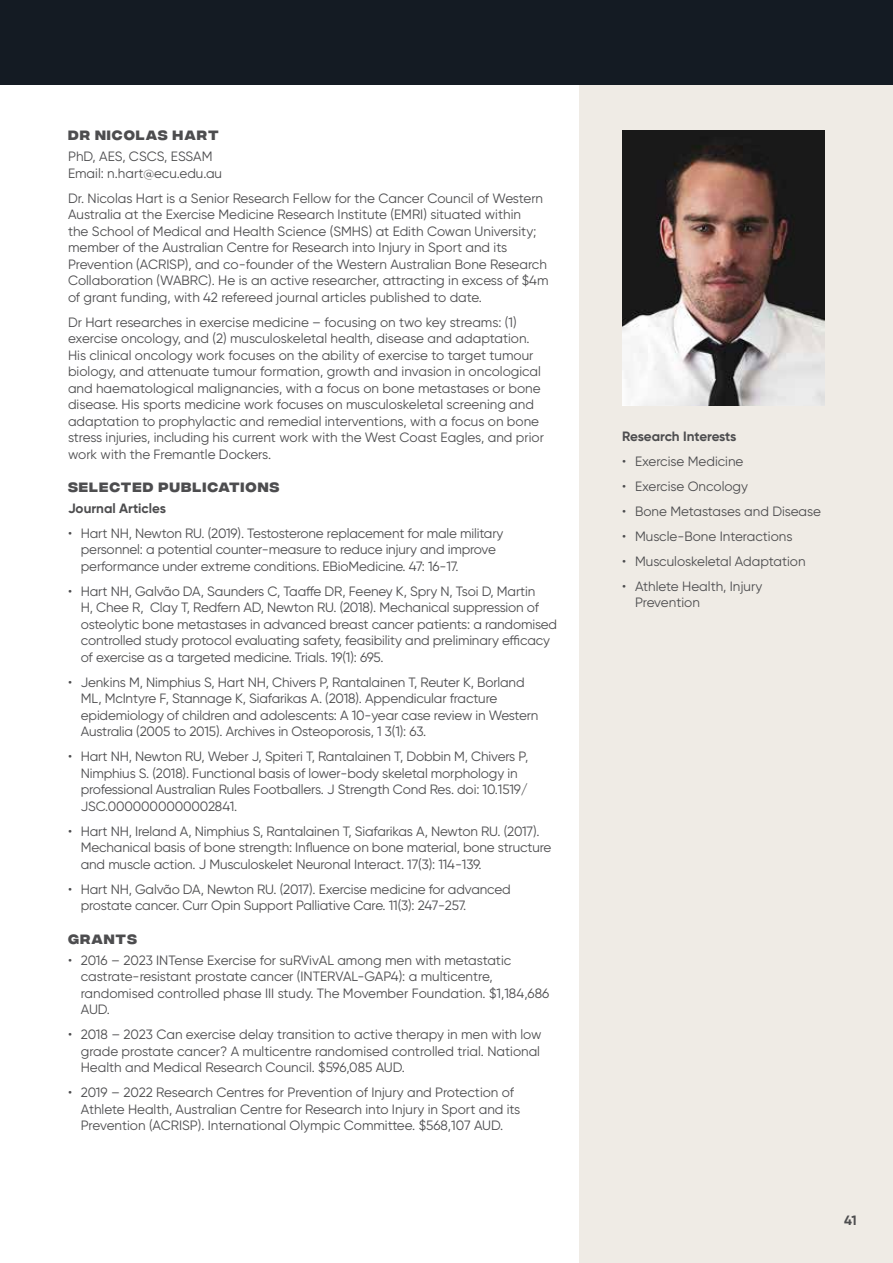
<style>
.page{position:relative;width:893px;height:1263px;background:#fff}
.page>*{position:absolute;margin:0;border:0;box-sizing:border-box;transform-origin:0 0}
.t1{font:13.5px/16.5px "Gilroy";letter-spacing:-.01em;color:#4d4d4f}
.t2{font:700 13.5px "Integral CF";letter-spacing:.075em;color:#4d4d4f}
.t3{font:700 13.5px "Gilroy";letter-spacing:-.005em;color:#4d4d4f}
</style>
<div class="page">
<div style="left:579px;top:59px;width:314px;height:1204px;background:#efebe5"></div>
<div style="left:0;top:0;width:893px;height:85px;background:#141b23"></div>
<img style="left:622px;top:130px;width:203px;height:275px">
<p class="t2" style="left:68px;top:128px;width:152px">DR NICOLAS HART</p>
<p class="t1" style="left:68px;top:148px;width:156px">PhD, AES, CSCS, ESSAM<br>Email: n.hart@ecu.edu.au</p>
<p class="t1" style="left:68px;top:189px;width:482px">Dr. Nicolas Hart is a Senior Research Fellow for the Cancer Council of Western Australia at the Exercise Medicine Research Institute (EMRI) situated within<br>the School of Medical and Health Science (SMHS) at Edith Cowan University; member of the Australian Centre for Research into Injury in Sport and its Prevention (ACRISP), and co-founder of the Western Australian Bone Research Collaboration (WABRC). He is an active researcher, attracting in excess of $4m of grant funding, with 42 refereed journal articles published to date.</p>
<p class="t1" style="left:68px;top:313px;width:477px">Dr Hart researches in exercise medicine – focusing on two key streams: (1) exercise oncology, and (2) musculoskeletal health, disease and adaptation.<br>His clinical oncology work focuses on the ability of exercise to target tumour biology, and attenuate tumour formation, growth and invasion in oncological and haematological malignancies, with a focus on bone metastases or bone disease. His sports medicine work focuses on musculoskeletal screening and adaptation to prophylactic and remedial interventions, with a focus on bone stress injuries, including his current work with the West Coast Eagles, and prior work with the Fremantle Dockers.</p>
<p class="t2" style="left:68px;top:480px;width:213px">SELECTED PUBLICATIONS</p>
<p class="t3" style="left:68px;top:500px;width:99px">Journal Articles</p>
<p class="t1" style="left:81px;top:525px;width:424px;text-indent:-13px">• Hart NH, Newton RU. (2019). Testosterone replacement for male military personnel: a potential counter-measure to reduce injury and improve performance under extreme conditions. EBioMedicine. 47: 16-17.</p>
<p class="t1" style="left:81px;top:583px;width:478px;text-indent:-13px">• Hart NH, Galvão DA, Saunders C, Taaffe DR, Feeney K, Spry N, Tsoi D, Martin<br>H, Chee R, Clay T, Redfern AD, Newton RU. (2018). Mechanical suppression of osteolytic bone metastases in advanced breast cancer patients: a randomised controlled study protocol evaluating safety, feasibility and preliminary efficacy of exercise as a targeted medicine. Trials. 19(1): 695.</p>
<p class="t1" style="left:81px;top:674px;width:459px;text-indent:-13px">• Jenkins M, Nimphius S, Hart NH, Chivers P, Rantalainen T, Reuter K, Borland ML, McIntyre F, Stannage K, Siafarikas A. (2018). Appendicular fracture epidemiology of children and adolescents: A 10-year case review in Western Australia (2005 to 2015). Archives in Osteoporosis, 1 3(1): 63.</p>
<p class="t1" style="left:81px;top:748px;width:449px;text-indent:-13px">• Hart NH, Newton RU, Weber J, Spiteri T, Rantalainen T, Dobbin M, Chivers P, Nimphius S. (2018). Functional basis of lower-body skeletal morphology in professional Australian Rules Footballers. J Strength Cond Res. doi: 10.1519/ JSC.0000000000002841.</p>
<p class="t1" style="left:81px;top:823px;width:472px;text-indent:-13px">• Hart NH, Ireland A, Nimphius S, Rantalainen T, Siafarikas A, Newton RU. (2017).<br>Mechanical basis of bone strength: Influence on bone material, bone structure and muscle action. J Musculoskelet Neuronal Interact. 17(3): 114-139.</p>
<p class="t1" style="left:81px;top:881px;width:431px;text-indent:-13px">• Hart NH, Galvão DA, Newton RU. (2017). Exercise medicine for advanced prostate cancer. Curr Opin Support Palliative Care. 11(3): 247-257.</p>
<p class="t2" style="left:68px;top:931px;width:70px">GRANTS</p>
<p class="t1" style="left:81px;top:951px;width:470px;text-indent:-13px">• 2016 – 2023 INTense Exercise for suRVivAL among men with metastatic castrate-resistant prostate cancer (INTERVAL-GAP4): a multicentre, randomised controlled phase III study. The Movember Foundation. $1,184,686<br>AUD.</p>
<p class="t1" style="left:81px;top:1026px;width:462px;text-align:justify;text-indent:-13px">• 2018 – 2023 Can exercise delay transition to active therapy in men with low grade prostate cancer? A multicentre randomised controlled trial. National Health and Medical Research Council. $596,085 AUD.</p>
<p class="t1" style="left:81px;top:1084px;width:441px;text-indent:-13px">• 2019 – 2022 Research Centres for Prevention of Injury and Protection of<br>Athlete Health, Australian Centre for Research into Injury in Sport and its<br>Prevention (ACRISP). International Olympic Committee. $568,107 AUD.</p>
<p class="t3" style="left:622px;top:428px;width:116px">Research Interests</p>
<p class="t1" style="left:622px;top:453px;width:123px">• Exercise Medicine</p>
<p class="t1" style="left:622px;top:478px;width:127px">• Exercise Oncology</p>
<p class="t1" style="left:622px;top:503px;width:200px">• Bone Metastases and Disease</p>
<p class="t1" style="left:622px;top:528px;width:172px">• Muscle-Bone Interactions</p>
<p class="t1" style="left:622px;top:553px;width:185px">• Musculoskeletal Adaptation</p>
<p class="t1" style="left:635px;top:578px;width:129px;text-indent:-13px">• Athlete Health, Injury<br>Prevention</p>
<p class="t3" style="left:844px;top:1212px;width:14px">41</p>
</div>
